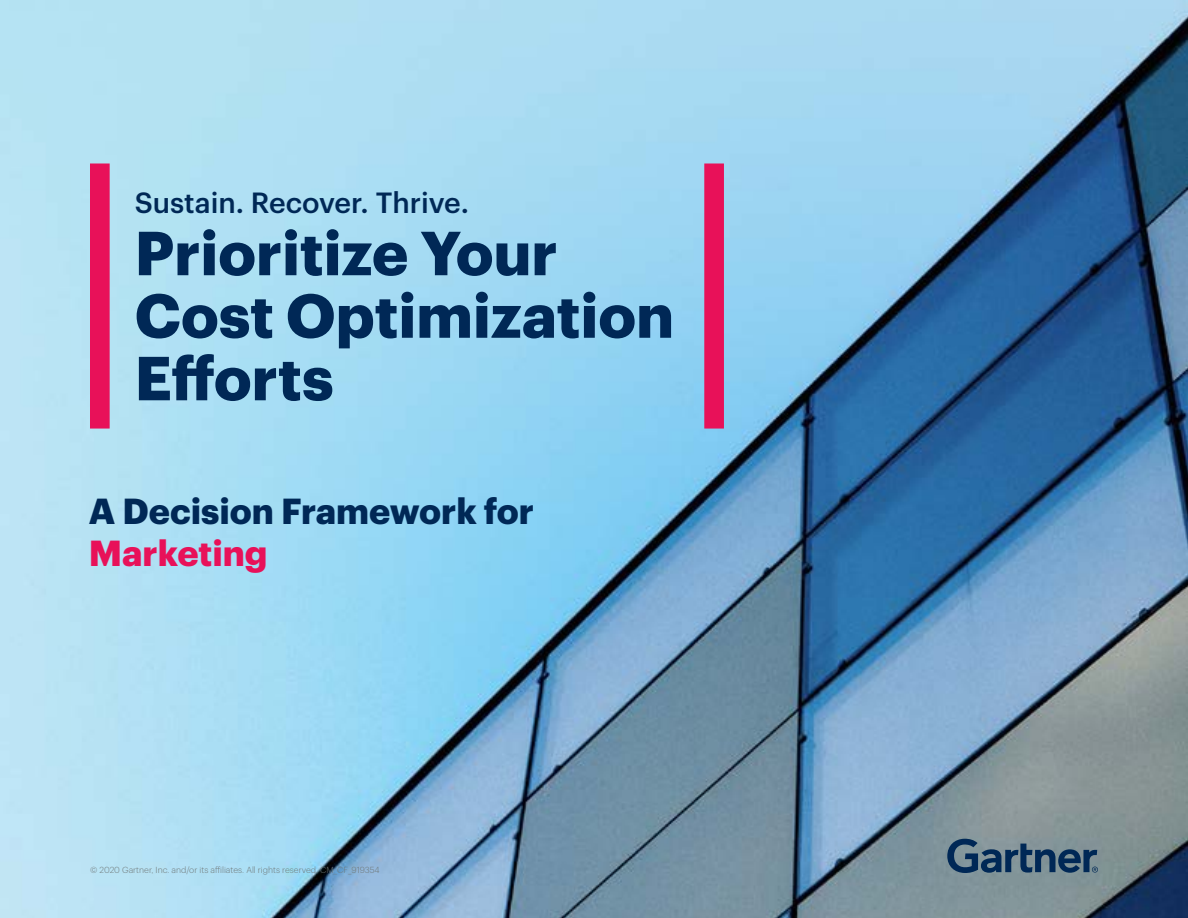
<style>
.page{position:relative;width:1188px;height:918px;background:#fff}
.page>*{position:absolute;margin:0;border:0;box-sizing:border-box;transform-origin:0 0}
.t1{font:700 60.75px/62.6px "Graphik";color:#002856}
.t2{font:700 35.4px "Graphik";color:#002856}
.t3{font:700 35.4px "Graphik";color:#e81159}
.t4{font:500 28.65px "Graphik";color:#002856}
.t5{font:300 8.7px "Graphik";color:#6f7878}
</style>
<div class="page">
<img style="left:0;top:0;width:1188px;height:918px">
<svg style="left:947px;top:839px;width:151px;height:34px;background:#4d687d"></svg>
<div style="left:90px;top:164px;width:20px;height:265px;background:#e81159"></div>
<div style="left:704px;top:164px;width:20px;height:265px;background:#e81159"></div>
<h3 class="t4" style="left:135px;top:180px;width:336px">Sustain. Recover. Thrive.</h3>
<h1 class="t1" style="left:135px;top:216px;width:541px">Prioritize Your<br>Cost Optimization<br>Efforts</h1>
<h2 class="t2" style="left:89px;top:483px;width:447px">A Decision Framework for</h2>
<h2 class="t3" style="left:89px;top:526px;width:180px">Marketing</h2>
<p class="t5" style="left:90px;top:864px;width:291px">© 2020 Gartner, Inc. and/or its affiliates. All rights reserved. CM_CF_919354</p>
<p class="t5" style="left:215px;top:864px;width:7px">f</p>
</div>
